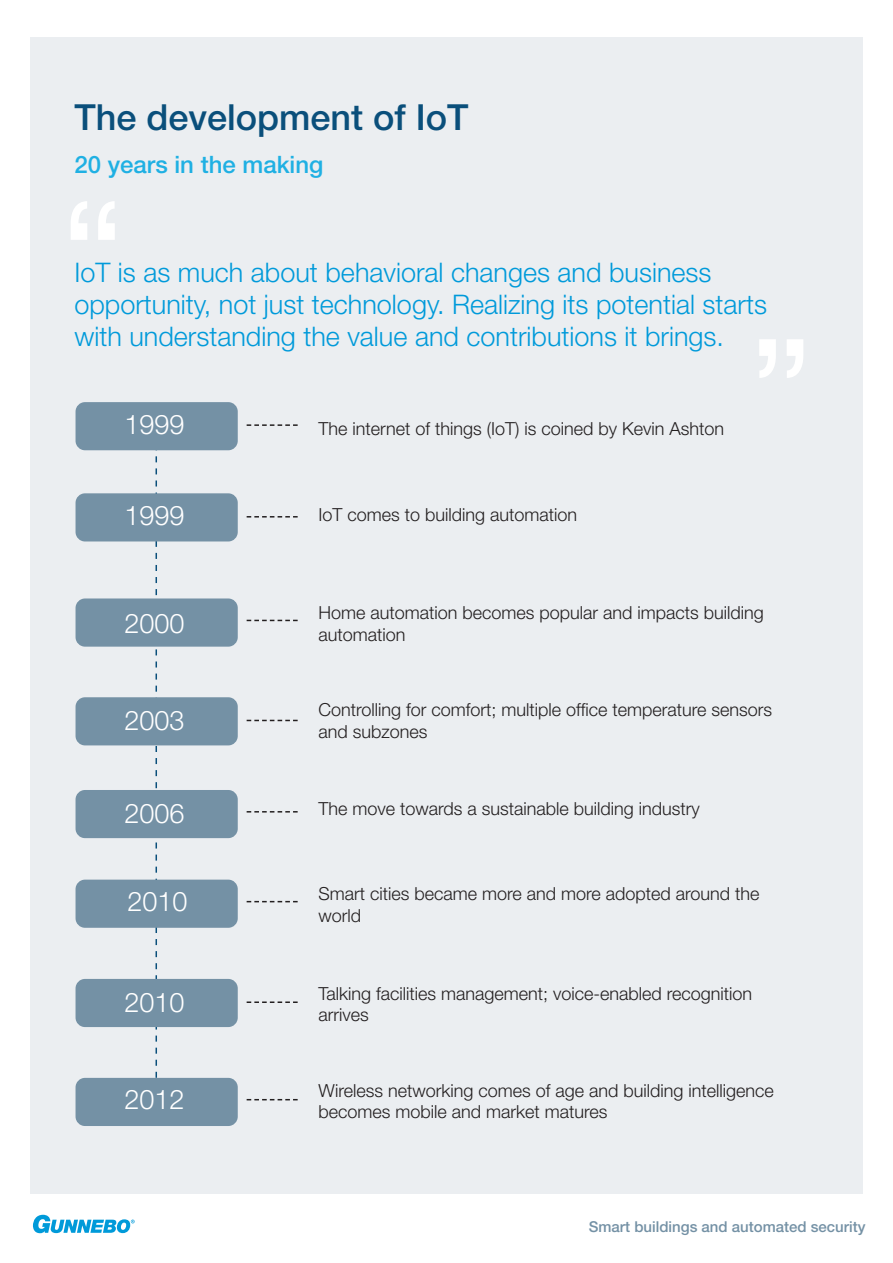
<style>
.page{position:relative;width:893px;height:1263px;background:#fff}
.page>*{position:absolute;margin:0;border:0;box-sizing:border-box;transform-origin:0 0}
.t1{font:500 36px "Helvetica Neue LT Pro";color:#0a4f7b}
.t2{font:300 27px/32.4px "Helvetica Neue LT Pro";color:#009ada}
.t3{font:300 27px "Helvetica Neue LT Pro";color:#fff}
.t4{font:500 24px "Helvetica Neue LT Pro";color:#1fb0e3}
.t5{font:300 18px/21.6px "Helvetica Neue LT Pro";color:#231f20}
.t6{font:500 15px "Helvetica Neue LT Pro";color:#7491a5}
</style>
<div class="page">
<div style="left:30px;top:37px;width:833px;height:1156px;background:#ebeef1"></div>
<svg style="left:156px;top:450px;width:1px;height:628px"></svg>
<div style="left:76px;top:402px;width:162px;height:48px;background:#7491a5;border-radius:9px"></div>
<div style="left:76px;top:493px;width:162px;height:48px;background:#7491a5;border-radius:9px"></div>
<div style="left:76px;top:598px;width:162px;height:49px;background:#7491a5;border-radius:9px"></div>
<div style="left:76px;top:697px;width:162px;height:48px;background:#7491a5;border-radius:9px"></div>
<div style="left:76px;top:790px;width:162px;height:48px;background:#7491a5;border-radius:9px"></div>
<div style="left:76px;top:880px;width:162px;height:48px;background:#7491a5;border-radius:9px"></div>
<div style="left:76px;top:979px;width:162px;height:48px;background:#7491a5;border-radius:9px"></div>
<div style="left:76px;top:1078px;width:162px;height:48px;background:#7491a5;border-radius:9px"></div>
<svg style="left:247px;top:424px;width:51px;height:2px"></svg>
<svg style="left:247px;top:516px;width:51px;height:1px"></svg>
<svg style="left:247px;top:620px;width:51px;height:1px"></svg>
<svg style="left:247px;top:720px;width:51px;height:1px"></svg>
<svg style="left:247px;top:811px;width:51px;height:1px"></svg>
<svg style="left:247px;top:901px;width:51px;height:1px"></svg>
<svg style="left:247px;top:1099px;width:51px;height:1px"></svg>
<svg style="left:247px;top:1001px;width:51px;height:2px"></svg>
<svg style="left:33px;top:1215px;width:102px;height:18px"></svg>
<p class="t1" style="left:74px;top:96px;width:396px">The development of IoT</p>
<p class="t4" style="left:74px;top:150px;width:250px">20 years in the making</p>
<p class="t2" style="left:74px;top:255px;width:694px">IoT is as much about behavioral changes and business opportunity, not just technology. Realizing its potential starts with understanding the value and contributions it brings.</p>
<p class="t3" style="left:124px;top:408px;width:62px">1999</p>
<p class="t5" style="left:318px;top:417px;width:407px">The internet of things (IoT) is coined by Kevin Ashton</p>
<p class="t3" style="left:124px;top:499px;width:62px">1999</p>
<p class="t5" style="left:318px;top:504px;width:260px">IoT comes to building automation</p>
<p class="t3" style="left:124px;top:607px;width:62px">2000</p>
<p class="t5" style="left:318px;top:601px;width:447px">Home automation becomes popular and impacts building automation</p>
<p class="t3" style="left:124px;top:704px;width:62px">2003</p>
<p class="t5" style="left:318px;top:698px;width:455px">Controlling for comfort; multiple office temperature sensors and subzones</p>
<p class="t3" style="left:124px;top:797px;width:62px">2006</p>
<p class="t3" style="left:127px;top:885px;width:62px">2010</p>
<p class="t3" style="left:124px;top:986px;width:62px">2010</p>
<p class="t5" style="left:318px;top:797px;width:383px">The move towards a sustainable building industry</p>
<p class="t5" style="left:318px;top:883px;width:443px">Smart cities became more and more adopted around the world</p>
<p class="t5" style="left:318px;top:982px;width:435px">Talking facilities management; voice-enabled recognition arrives</p>
<p class="t3" style="left:124px;top:1083px;width:62px">2012</p>
<p class="t5" style="left:318px;top:1079px;width:457px">Wireless networking comes of age and building intelligence becomes mobile and market matures</p>
<p class="t6" style="left:589px;top:1217px;width:278px">Smart buildings and automated security</p>
</div>
